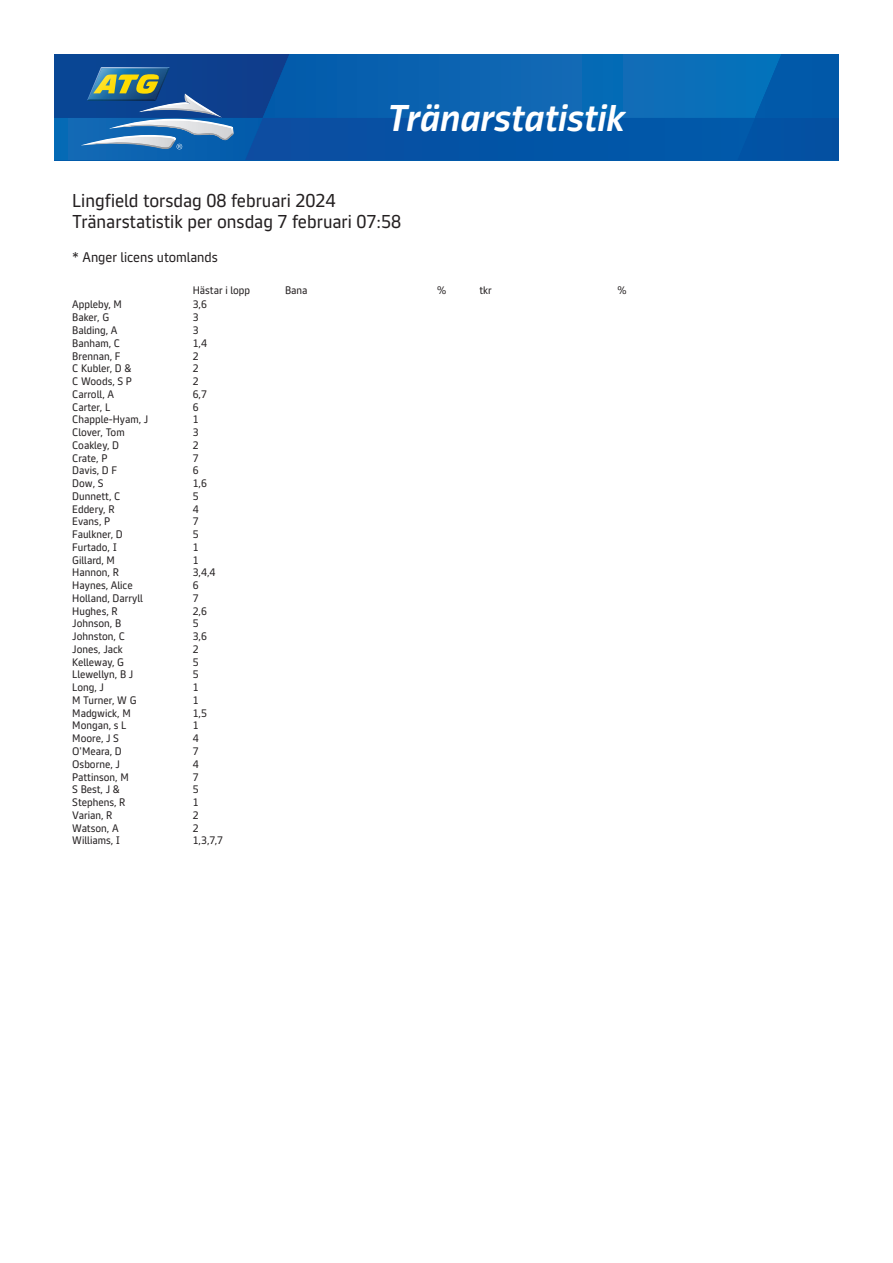
<style>
.page{position:relative;width:893px;height:1263px;background:#fff}
.page>*{position:absolute;margin:0;border:0;box-sizing:border-box;transform-origin:0 0}
.t1{font:italic 700 36px "ATG Text";color:#fff}
.t2{font:18px/21.6px "ATG Text";color:#231f20}
.t3{font:13.5px "ATG Text";color:#231f20}
.t4{font:10.5px "ATG Text";color:#231f20}
</style>
<div class="page">
<svg style="left:54px;top:54px;width:785px;height:106px;background:#105ea8"></svg>
<h1 class="t1" style="left:387px;top:100px;width:239px">Tränarstatistik</h1>
<h2 class="t2" style="left:72px;top:190px;width:330px">Lingfield torsdag 08 februari 2024<br>Tränarstatistik per onsdag 7 februari 07:58</h2>
<p class="t3" style="left:72px;top:250px;width:147px">* Anger licens utomlands</p>
<p class="t4" style="left:193px;top:285px;width:59px">Hästar i lopp</p>
<p class="t4" style="left:285px;top:285px;width:24px">Bana</p>
<p class="t4" style="left:437px;top:285px;width:11px">%</p>
<p class="t4" style="left:479px;top:285px;width:14px">tkr</p>
<p class="t4" style="left:618px;top:285px;width:11px">%</p>
<p class="t4" style="left:72px;top:299px;width:51px">Appleby, M</p>
<p class="t4" style="left:193px;top:299px;width:16px">3,6</p>
<p class="t4" style="left:72px;top:312px;width:38px">Baker, G</p>
<p class="t4" style="left:193px;top:312px;width:7px">3</p>
<p class="t4" style="left:72px;top:325px;width:47px">Balding, A</p>
<p class="t4" style="left:193px;top:325px;width:7px">3</p>
<p class="t4" style="left:72px;top:338px;width:49px">Banham, C</p>
<p class="t4" style="left:193px;top:338px;width:16px">1,4</p>
<p class="t4" style="left:72px;top:350px;width:50px">Brennan, F</p>
<p class="t4" style="left:193px;top:350px;width:7px">2</p>
<p class="t4" style="left:72px;top:363px;width:61px">C Kubler, D &amp;</p>
<p class="t4" style="left:193px;top:363px;width:7px">2</p>
<p class="t4" style="left:72px;top:376px;width:61px">C Woods, S P</p>
<p class="t4" style="left:193px;top:376px;width:7px">2</p>
<p class="t4" style="left:72px;top:389px;width:43px">Carroll, A</p>
<p class="t4" style="left:193px;top:389px;width:16px">6,7</p>
<p class="t4" style="left:72px;top:401px;width:39px">Carter, L</p>
<p class="t4" style="left:193px;top:401px;width:7px">6</p>
<p class="t4" style="left:72px;top:414px;width:78px">Chapple-Hyam, J</p>
<p class="t4" style="left:193px;top:414px;width:7px">1</p>
<p class="t4" style="left:72px;top:427px;width:54px">Clover, Tom</p>
<p class="t4" style="left:193px;top:427px;width:7px">3</p>
<p class="t4" style="left:72px;top:440px;width:48px">Coakley, D</p>
<p class="t4" style="left:193px;top:440px;width:7px">2</p>
<p class="t4" style="left:72px;top:452px;width:37px">Crate, P</p>
<p class="t4" style="left:193px;top:452px;width:7px">7</p>
<p class="t4" style="left:72px;top:465px;width:46px">Davis, D F</p>
<p class="t4" style="left:193px;top:465px;width:7px">6</p>
<p class="t4" style="left:72px;top:478px;width:33px">Dow, S</p>
<p class="t4" style="left:193px;top:478px;width:16px">1,6</p>
<p class="t4" style="left:72px;top:491px;width:50px">Dunnett, C</p>
<p class="t4" style="left:193px;top:491px;width:7px">5</p>
<p class="t4" style="left:72px;top:503px;width:44px">Eddery, R</p>
<p class="t4" style="left:193px;top:503px;width:7px">4</p>
<p class="t4" style="left:72px;top:516px;width:39px">Evans, P</p>
<p class="t4" style="left:193px;top:516px;width:7px">7</p>
<p class="t4" style="left:72px;top:529px;width:52px">Faulkner, D</p>
<p class="t4" style="left:193px;top:529px;width:7px">5</p>
<p class="t4" style="left:72px;top:542px;width:46px">Furtado, I</p>
<p class="t4" style="left:193px;top:542px;width:7px">1</p>
<p class="t4" style="left:72px;top:554px;width:44px">Gillard, M</p>
<p class="t4" style="left:193px;top:554px;width:7px">1</p>
<p class="t4" style="left:72px;top:567px;width:48px">Hannon, R</p>
<p class="t4" style="left:193px;top:567px;width:24px">3,4,4</p>
<p class="t4" style="left:72px;top:580px;width:62px">Haynes, Alice</p>
<p class="t4" style="left:193px;top:580px;width:7px">6</p>
<p class="t4" style="left:72px;top:593px;width:72px">Holland, Darryll</p>
<p class="t4" style="left:193px;top:593px;width:7px">7</p>
<p class="t4" style="left:72px;top:605px;width:47px">Hughes, R</p>
<p class="t4" style="left:193px;top:605px;width:16px">2,6</p>
<p class="t4" style="left:72px;top:618px;width:50px">Johnson, B</p>
<p class="t4" style="left:193px;top:618px;width:7px">5</p>
<p class="t4" style="left:72px;top:631px;width:54px">Johnston, C</p>
<p class="t4" style="left:193px;top:631px;width:16px">3,6</p>
<p class="t4" style="left:72px;top:644px;width:52px">Jones, Jack</p>
<p class="t4" style="left:193px;top:644px;width:7px">2</p>
<p class="t4" style="left:72px;top:656px;width:53px">Kelleway, G</p>
<p class="t4" style="left:193px;top:656px;width:7px">5</p>
<p class="t4" style="left:72px;top:669px;width:63px">Llewellyn, B J</p>
<p class="t4" style="left:193px;top:669px;width:7px">5</p>
<p class="t4" style="left:72px;top:682px;width:33px">Long, J</p>
<p class="t4" style="left:193px;top:682px;width:7px">1</p>
<p class="t4" style="left:72px;top:695px;width:66px">M Turner, W G</p>
<p class="t4" style="left:193px;top:695px;width:7px">1</p>
<p class="t4" style="left:72px;top:707px;width:60px">Madgwick, M</p>
<p class="t4" style="left:193px;top:707px;width:16px">1,5</p>
<p class="t4" style="left:72px;top:720px;width:56px">Mongan, s L</p>
<p class="t4" style="left:193px;top:720px;width:7px">1</p>
<p class="t4" style="left:72px;top:733px;width:48px">Moore, J S</p>
<p class="t4" style="left:193px;top:733px;width:7px">4</p>
<p class="t4" style="left:72px;top:746px;width:51px">O'Meara, D</p>
<p class="t4" style="left:193px;top:746px;width:7px">7</p>
<p class="t4" style="left:72px;top:759px;width:49px">Osborne, J</p>
<p class="t4" style="left:193px;top:759px;width:7px">4</p>
<p class="t4" style="left:72px;top:771px;width:58px">Pattinson, M</p>
<p class="t4" style="left:193px;top:771px;width:7px">7</p>
<p class="t4" style="left:72px;top:784px;width:49px">S Best, J &amp;</p>
<p class="t4" style="left:193px;top:784px;width:7px">5</p>
<p class="t4" style="left:72px;top:797px;width:55px">Stephens, R</p>
<p class="t4" style="left:193px;top:797px;width:7px">1</p>
<p class="t4" style="left:72px;top:810px;width:42px">Varian, R</p>
<p class="t4" style="left:193px;top:810px;width:7px">2</p>
<p class="t4" style="left:72px;top:822px;width:48px">Watson, A</p>
<p class="t4" style="left:193px;top:822px;width:7px">2</p>
<p class="t4" style="left:72px;top:835px;width:49px">Williams, I</p>
<p class="t4" style="left:193px;top:835px;width:32px">1,3,7,7</p>
</div>
